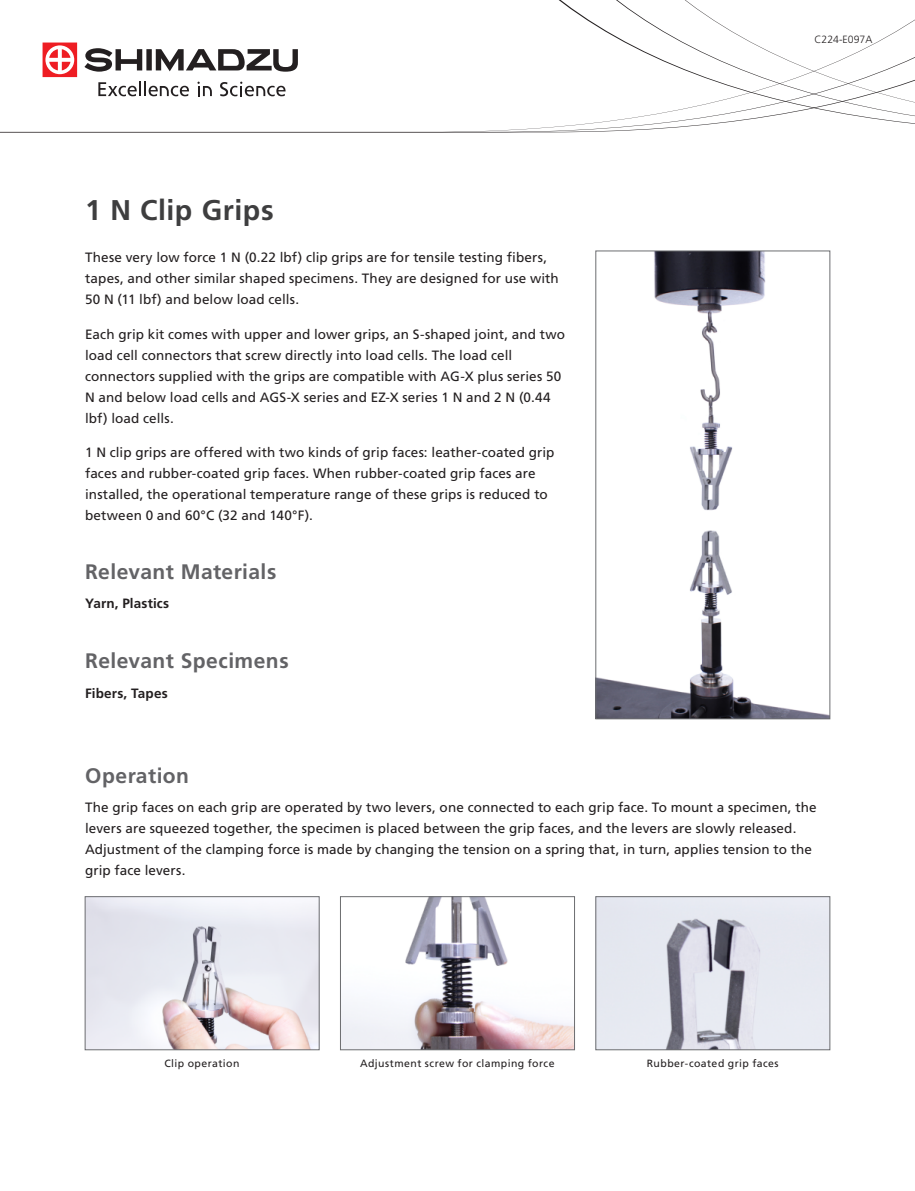
<style>
.page{position:relative;width:915px;height:1191px;background:#fff}
.page>*{position:absolute;margin:0;border:0;box-sizing:border-box;transform-origin:0 0}
.t1{font:700 28.5px "Frutiger LT Std";letter-spacing:.015em;color:#3e3e3f}
.t2{font:700 21px "Frutiger LT Std";letter-spacing:.02em;color:#636366}
.t3{font:13.5px/21px "Frutiger LT Std";letter-spacing:.005em;color:#231f20}
.t4{font:700 13.5px "Frutiger LT Std";letter-spacing:.01em;color:#231f20}
.t5{font:10.5px "Frutiger LT Std";letter-spacing:.04em;color:#231f20}
.t6{font:300 10.5px "Frutiger LT Std";color:#231f20}
</style>
<div class="page">
<img style="left:597px;top:252px;width:231px;height:465px">
<div style="left:595px;top:250px;width:235px;height:469px;border:1px solid #6c6d70"></div>
<img style="left:87px;top:898px;width:230px;height:150px">
<div style="left:85px;top:896px;width:234px;height:154px;border:1px solid #6c6d70"></div>
<img style="left:597px;top:898px;width:231px;height:150px">
<div style="left:595px;top:896px;width:235px;height:154px;border:1px solid #6c6d70"></div>
<img style="left:342px;top:898px;width:230px;height:150px">
<div style="left:340px;top:896px;width:234px;height:154px;border:1px solid #6c6d70"></div>
<svg style="left:0;top:42px;width:435px;height:90px"></svg>
<svg style="left:561px;top:0;width:353px;height:132px"></svg>
<svg style="left:43px;top:43px;width:34px;height:34px"></svg>
<svg style="left:84px;top:48px;width:58px;height:24px"></svg>
<div style="left:146px;top:49px;width:6px;height:21px;background:#231f20"></div>
<svg style="left:156px;top:49px;width:142px;height:23px"></svg>
<svg style="left:98px;top:81px;width:91px;height:15px"></svg>
<svg style="left:197px;top:82px;width:15px;height:14px"></svg>
<svg style="left:220px;top:82px;width:65px;height:14px"></svg>
<h1 class="t1" style="left:85px;top:194px;width:190px">1 N Clip Grips</h1>
<p class="t3" style="left:85px;top:247px;width:475px">These very low force 1 N (0.22 lbf) clip grips are for tensile testing fibers, tapes, and other similar shaped specimens. They are designed for use with<br>50 N (11 lbf) and below load cells.</p>
<p class="t3" style="left:85px;top:323px;width:481px">Each grip kit comes with upper and lower grips, an S-shaped joint, and two load cell connectors that screw directly into load cells. The load cell connectors supplied with the grips are compatible with AG-X plus series 50<br>N and below load cells and AGS-X series and EZ-X series 1 N and 2 N (0.44 lbf) load cells.</p>
<p class="t3" style="left:85px;top:442px;width:470px">1 N clip grips are offered with two kinds of grip faces: leather-coated grip faces and rubber-coated grip faces. When rubber-coated grip faces are installed, the operational temperature range of these grips is reduced to between 0 and 60°C (32 and 140°F).</p>
<h2 class="t2" style="left:85px;top:559px;width:193px">Relevant Materials</h2>
<p class="t4" style="left:85px;top:596px;width:85px">Yarn, Plastics</p>
<h2 class="t2" style="left:85px;top:648px;width:205px">Relevant Specimens</h2>
<p class="t4" style="left:85px;top:685px;width:84px">Fibers, Tapes</p>
<h2 class="t2" style="left:85px;top:763px;width:105px">Operation</h2>
<p class="t6" style="left:814px;top:33px;width:59px">C224-E097A</p>
<p class="t3" style="left:85px;top:797px;width:732px">The grip faces on each grip are operated by two levers, one connected to each grip face. To mount a specimen, the levers are squeezed together, the specimen is placed between the grip faces, and the levers are slowly released.<br>Adjustment of the clamping force is made by changing the tension on a spring that, in turn, applies tension to the grip face levers.</p>
<p class="t5" style="left:164px;top:1057px;width:77px">Clip operation</p>
<p class="t5" style="left:360px;top:1057px;width:196px">Adjustment screw for clamping force</p>
<p class="t5" style="left:646px;top:1057px;width:133px">Rubber-coated grip faces</p>
</div>
